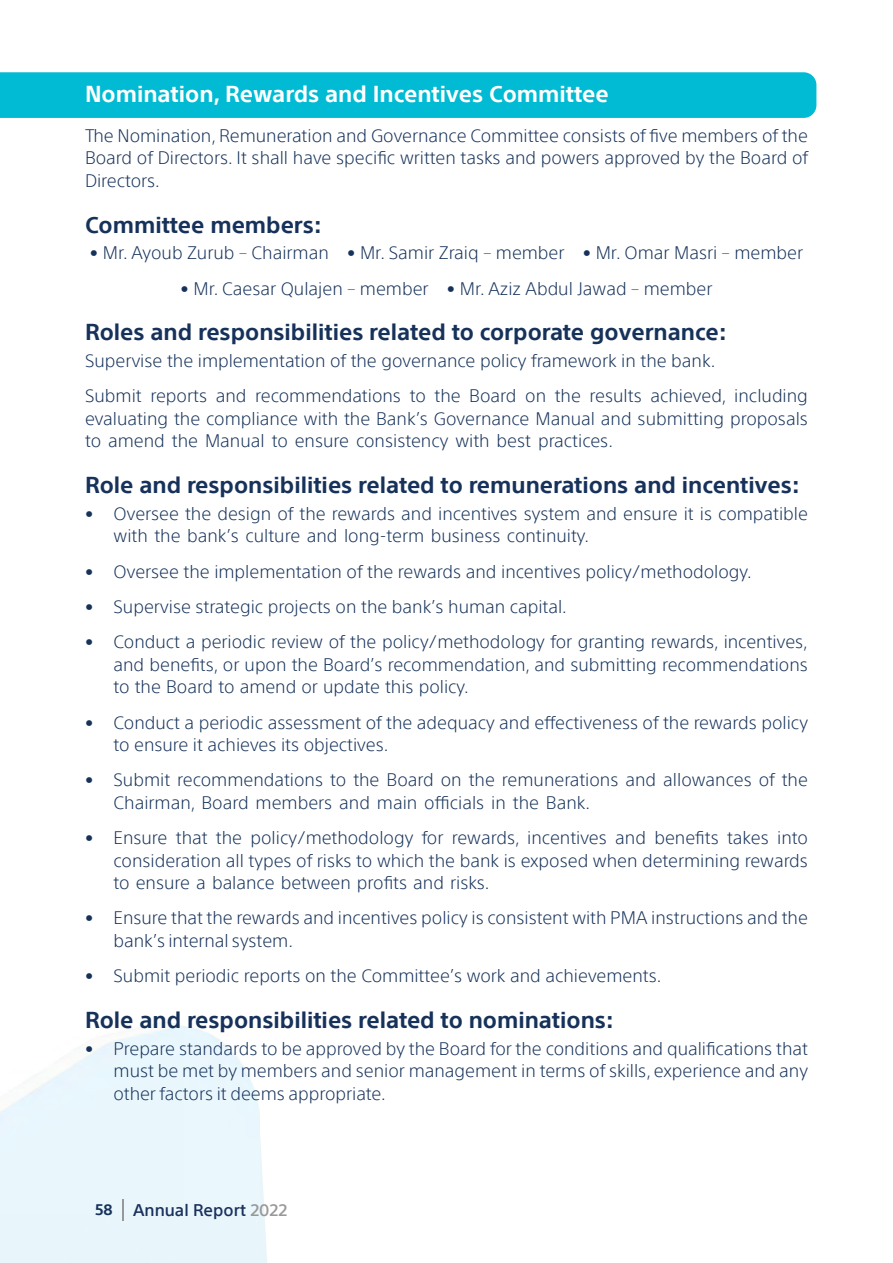
<style>
.page{position:relative;width:893px;height:1263px;background:#fff}
.page>*{position:absolute;margin:0;border:0;box-sizing:border-box;transform-origin:0 0}
.t1{font:700 22.5px "SST Arabic";color:#16325a}
.t2{font:700 22.5px "SST Arabic";color:#fff}
.t3{font:300 17.7px/22.5px "SST Arabic";color:#16325a}
.t4{font:500 16.5px "SST Arabic";color:#1a315c}
.s1{font-weight:700;font-size:15px;color:#16325a}
.s2{color:#989899}
</style>
<div class="page">
<img style="left:260px;top:1141px;width:7px;height:122px">
<hr style="left:122px;top:1199px;width:2px;height:21px;background:#989899">
<div style="left:0;top:72px;width:816px;height:46px;background:#00bbd3"></div>
<p class="t2" style="left:85px;top:81px;width:525px">Nomination, Rewards and Incentives Committee</p>
<p class="t3" style="left:85px;top:125px;width:724px;text-align:justify">The Nomination, Remuneration and Governance Committee consists of five members of the Board of Directors. It shall have specific written tasks and powers approved by the Board of Directors.</p>
<p class="t1" style="left:85px;top:212px;width:239px">Committee members:</p>
<p class="t3" style="left:90px;top:242px;width:714px">• Mr. Ayoub Zurub – Chairman • Mr. Samir Zraiq – member • Mr. Omar Masri – member</p>
<p class="t3" style="left:181px;top:277px;width:533px">• Mr. Caesar Qulajen – member • Mr. Aziz Abdul Jawad – member</p>
<p class="t1" style="left:85px;top:319px;width:643px">Roles and responsibilities related to corporate governance:</p>
<p class="t3" style="left:85px;top:343px;width:724px;line-height:35.2px">Supervise the implementation of the governance policy framework in the bank.<br>Submit reports and recommendations to the Board on the results achieved, including</p>
<p class="t3" style="left:85px;top:408px;width:724px">evaluating the compliance with the Bank’s Governance Manual and submitting proposals to amend the Manual to ensure consistency with best practices.</p>
<p class="t1" style="left:85px;top:472px;width:716px">Role and responsibilities related to remunerations and incentives:</p>
<p class="t3" style="left:114px;top:503px;width:696px;text-indent:-28px">• Oversee the design of the rewards and incentives system and ensure it is compatible with the bank’s culture and long-term business continuity.</p>
<p class="t3" style="left:85px;top:560px;width:668px">• Oversee the implementation of the rewards and incentives policy/methodology.</p>
<p class="t3" style="left:85px;top:596px;width:483px">• Supervise strategic projects on the bank’s human capital.</p>
<p class="t3" style="left:114px;top:631px;width:696px;text-align:justify;text-indent:-28px">• Conduct a periodic review of the policy/methodology for granting rewards, incentives, and benefits, or upon the Board’s recommendation, and submitting recommendations to the Board to amend or update this policy.</p>
<p class="t3" style="left:114px;top:711px;width:696px;text-indent:-28px">• Conduct a periodic assessment of the adequacy and effectiveness of the rewards policy to ensure it achieves its objectives.</p>
<p class="t3" style="left:114px;top:769px;width:696px;text-indent:-28px">• Submit recommendations to the Board on the remunerations and allowances of the<br>Chairman, Board members and main officials in the Bank.</p>
<p class="t3" style="left:114px;top:827px;width:696px;text-align:justify;text-indent:-28px">• Ensure that the policy/methodology for rewards, incentives and benefits takes into consideration all types of risks to which the bank is exposed when determining rewards to ensure a balance between profits and risks.</p>
<p class="t3" style="left:114px;top:907px;width:696px;text-indent:-28px">• Ensure that the rewards and incentives policy is consistent with PMA instructions and the bank’s internal system.</p>
<p class="t3" style="left:85px;top:965px;width:578px">• Submit periodic reports on the Committee’s work and achievements.</p>
<p class="t1" style="left:85px;top:1007px;width:530px">Role and responsibilities related to nominations:</p>
<p class="t3" style="left:114px;top:1037px;width:696px;text-align:justify;text-indent:-28px">• Prepare standards to be approved by the Board for the conditions and qualifications that must be met by members and senior management in terms of skills, experience and any other factors it deems appropriate.</p>
<p class="t4" style="left:95px;top:1201px;width:194px"><span class="s1">58</span> Annual Report <span class="s2">2022</span></p>
</div>
